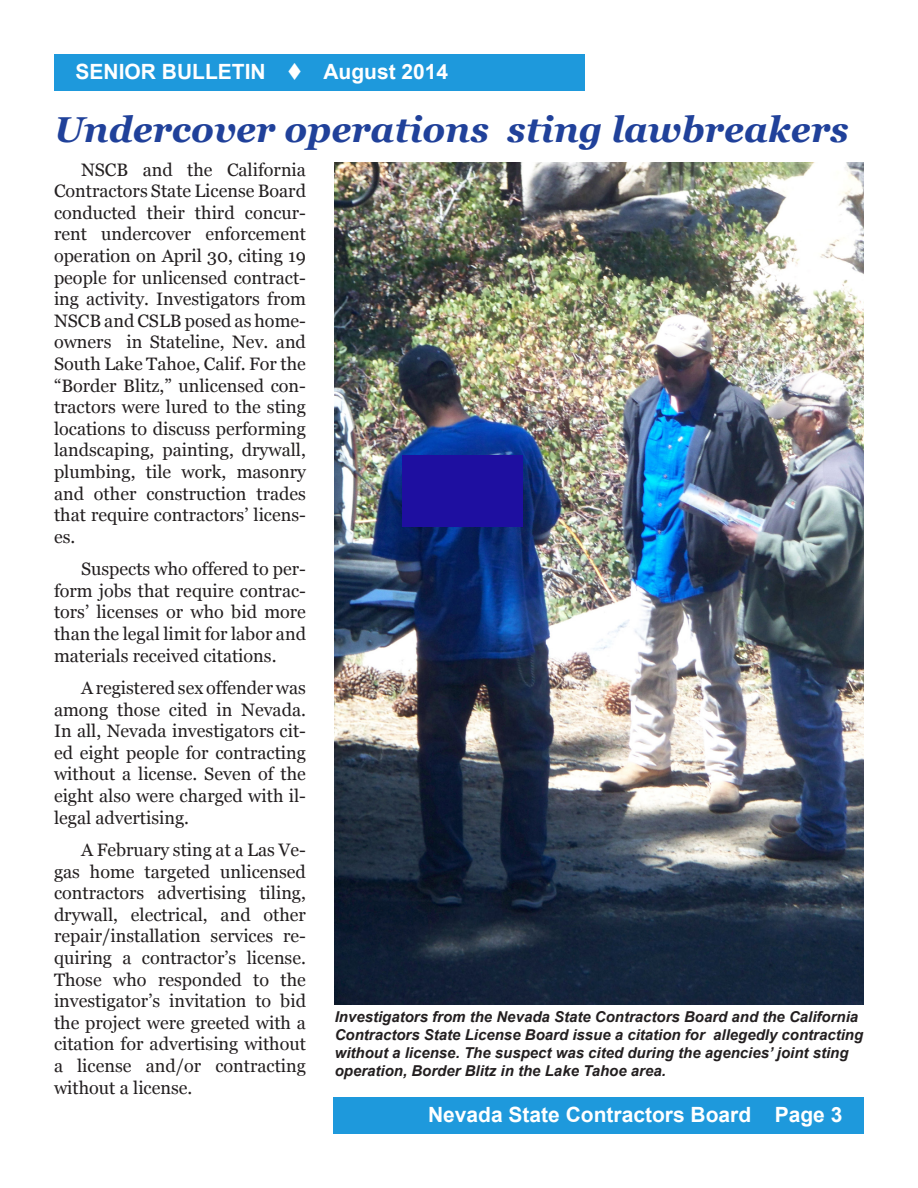
<style>
.page{position:relative;width:918px;height:1188px;background:#fff}
.page>*{position:absolute;margin:0;border:0;box-sizing:border-box;transform-origin:0 0}
.headline{font:italic 700 36px "Georgia";color:#20419a}
.t1{font:700 21px "Arial";color:#fff}
.body_copy{font:18px/21.6px "Georgia";color:#231f20;text-align:justify}
.t2{font:italic 700 15px/18px "Arial";color:#231f20}
</style>
<div class="page">
<img style="left:335px;top:162px;width:529px;height:842px">
<div style="left:333px;top:1097px;width:531px;height:37px;background:#1e99dc"></div>
<div style="left:54px;top:54px;width:531px;height:37px;background:#1e99dc"></div>
<div style="left:402px;top:455px;width:121px;height:71px;background:#1e0fa0"></div>
<p class="t1" style="left:76px;top:58px;width:374px">SENIOR BULLETIN ▼ August 2014</p>
<p class="headline" style="left:54px;top:106px;width:796px">Undercover operations sting lawbreakers</p>
<p class="body_copy" style="left:54px;top:159px;width:254px;text-indent:27px">NSCB and the California Contractors State License Board conducted their third concur&shy;rent undercover enforcement operation on April 30, citing 19 people for unlicensed contract&shy;ing activity. Investigators from NSCB and CSLB posed as home&shy;owners in Stateline, Nev. and South Lake Tahoe, Calif. For the “Border Blitz,” unlicensed con&shy;tractors were lured to the sting locations to discuss performing landscaping, painting, drywall, plumbing, tile work, masonry and other construction trades that require contractors’ licens&shy;es.</p>
<p class="body_copy" style="left:54px;top:559px;width:254px;text-indent:27px">Suspects who offered to per&shy;form jobs that require contrac&shy;tors’ licenses or who bid more than the legal limit for labor and materials received citations.</p>
<p class="body_copy" style="left:54px;top:677px;width:253px;text-indent:27px">A registered sex offender was among those cited in Nevada.<br>In all, Nevada investigators cit&shy;ed eight people for contracting without a license. Seven of the eight also were charged with il&shy;legal advertising.</p>
<p class="body_copy" style="left:54px;top:839px;width:254px;text-indent:27px">A February sting at a Las Ve&shy;gas home targeted unlicensed contractors advertising tiling, drywall, electrical, and other repair/installation services re&shy;quiring a contractor’s license.<br>Those who responded to the investigator’s invitation to bid the project were greeted with a citation for advertising without a license and/or contracting without a license.</p>
<p class="t2" style="left:335px;top:1008px;width:530px">Investigators from the Nevada State Contractors Board and the California Contractors State License Board issue a citation for allegedly contracting without a license. The suspect was cited during the agencies’ joint sting operation, Border Blitz in the Lake Tahoe area.</p>
<p class="t1" style="left:428px;top:1100px;width:416px">Nevada State Contractors Board Page 3</p>
</div>
